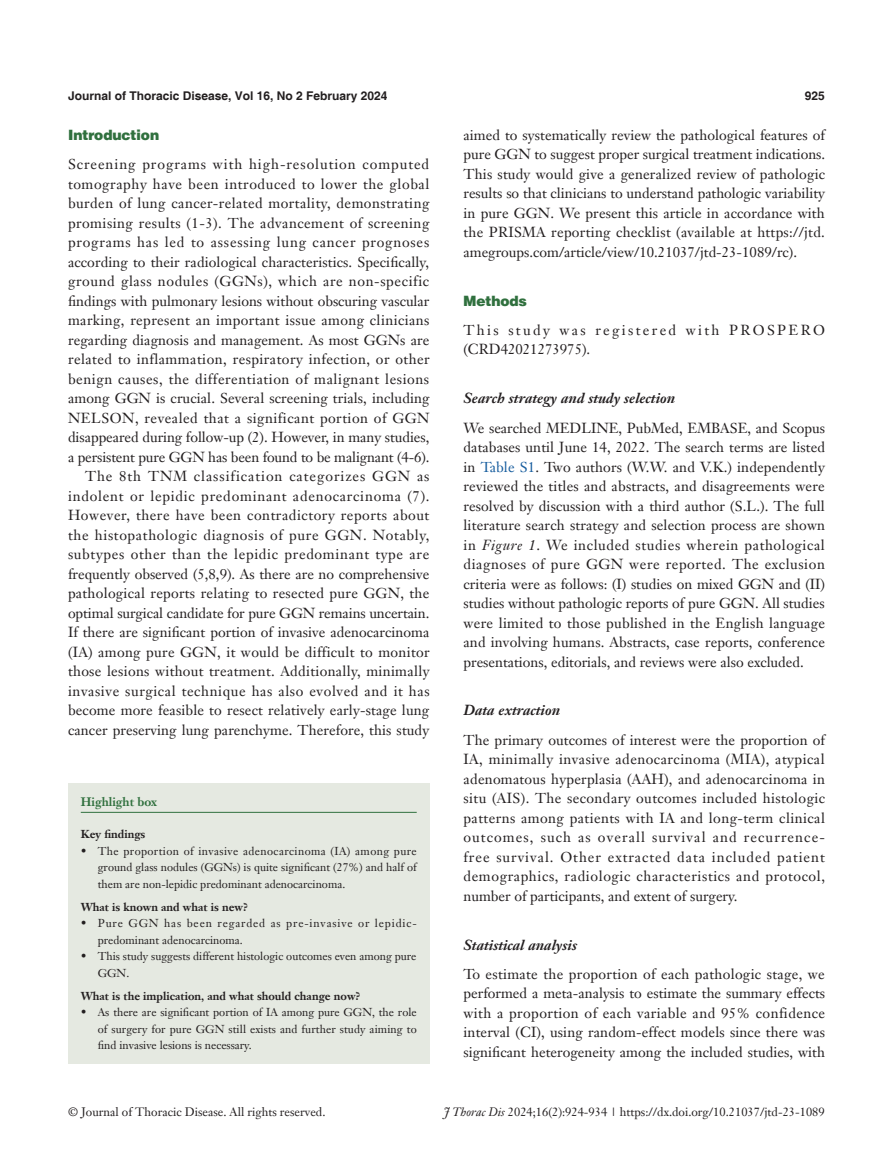
<style>
.page{position:relative;width:893px;height:1170px;background:#fff}
.page>*{position:absolute;margin:0;border:0;box-sizing:border-box;transform-origin:0 0}
.t1{font:14.25px/19.5px "Janson Text LT";color:#231f20;text-align:justify}
._2ji-6_5{font:italic 700 14.25px "Janson Text LT";color:#231f20}
.t2{font:14.25px/19.5px "Janson Text LT";letter-spacing:.165em;color:#231f20}
._1ji-6_5{font:900 14.25px "Helvetica";color:#30703e}
.t3{font:12px "Janson Text LT";color:#231f20}
.t4{font:700 12px "Helvetica";color:#231f20}
.Cite{font:700 12px "Janson Text LT";color:#30703e}
.Cite-2{font:11.25px/16.5px "Janson Text LT";color:#231f20;text-align:justify}
.Cite-3{font:700 11.25px "Janson Text LT";color:#231f20}
.Cite-4{font:11.25px/16.5px "Janson Text LT";letter-spacing:.075em;color:#231f20}
.s1{color:#175d9e}
.s2{font-style:italic}
</style>
<div class="page">
<div style="left:68px;top:782px;width:361px;height:281px;background:#e5e9e1"></div>
<hr style="left:81px;top:811px;width:336px;height:1px;background:#30703e">
<p class="t4" style="left:68px;top:88px;width:321px">Journal of Thoracic Disease, Vol 16, No 2 February 2024</p>
<p class="t4" style="left:805px;top:88px;width:22px">925</p>
<p class="_1ji-6_5" style="left:68px;top:126px;width:93px">Introduction</p>
<p class="t1" style="left:68px;top:154px;width:363px">Screening programs with high-resolution computed tomography have been introduced to lower the global burden of lung cancer-related mortality, demonstrating promising results (1-3). The advancement of screening programs has led to assessing lung cancer prognoses according to their radiological characteristics. Specifically, ground glass nodules (GGNs), which are non-specific findings with pulmonary lesions without obscuring vascular marking, represent an important issue among clinicians regarding diagnosis and management. As most GGNs are related to inflammation, respiratory infection, or other benign causes, the differentiation of malignant lesions among GGN is crucial. Several screening trials, including NELSON, revealed that a significant portion of GGN disappeared during follow-up (2). However, in many studies, a persistent pure GGN has been found to be malignant (4-6).</p>
<p class="t1" style="left:68px;top:466px;width:363px;text-indent:17px">The 8th TNM classification categorizes GGN as indolent or lepidic predominant adenocarcinoma (7).<br>However, there have been contradictory reports about the histopathologic diagnosis of pure GGN. Notably, subtypes other than the lepidic predominant type are frequently observed (5,8,9). As there are no comprehensive pathological reports relating to resected pure GGN, the optimal surgical candidate for pure GGN remains uncertain.<br>If there are significant portion of invasive adenocarcinoma (IA) among pure GGN, it would be difficult to monitor those lesions without treatment. Additionally, minimally invasive surgical technique has also evolved and it has become more feasible to resect relatively early-stage lung cancer preserving lung parenchyme. Therefore, this study</p>
<p class="Cite" style="left:81px;top:794px;width:78px">Highlight box</p>
<p class="Cite-3" style="left:81px;top:827px;width:66px">Key findings</p>
<p class="Cite-2" style="left:98px;top:842px;width:320px;text-indent:-17px">• The proportion of invasive adenocarcinoma (IA) among pure ground glass nodules (GGNs) is quite significant (27%) and half of them are non-lepidic predominant adenocarcinoma.</p>
<p class="Cite-3" style="left:81px;top:899px;width:169px">What is known and what is new?</p>
<p class="Cite-4" style="left:98px;top:915px;width:320px;text-indent:-17px">• Pure GGN has been regarded as pre-invasive or lepidic&shy;predominant adenocarcinoma.</p>
<p class="Cite-2" style="left:98px;top:948px;width:320px;text-indent:-17px">• This study suggests different histologic outcomes even among pure<br>GGN.</p>
<p class="Cite-3" style="left:81px;top:988px;width:281px">What is the implication, and what should change now?</p>
<p class="Cite-2" style="left:98px;top:1003px;width:320px;text-indent:-17px">• As there are significant portion of IA among pure GGN, the role of surgery for pure GGN still exists and further study aiming to find invasive lesions is necessary.</p>
<p class="t1" style="left:463px;top:125px;width:363px">aimed to systematically review the pathological features of pure GGN to suggest proper surgical treatment indications.<br>This study would give a generalized review of pathologic results so that clinicians to understand pathologic variability in pure GGN. We present this article in accordance with the PRISMA reporting checklist (available at https://jtd. amegroups.com/article/view/10.21037/jtd-23-1089/rc).</p>
<p class="_1ji-6_5" style="left:463px;top:291px;width:65px">Methods</p>
<p class="t2" style="left:463px;top:320px;width:363px">This study was registered with PROSPERO (CRD42021273975).</p>
<p class="_2ji-6_5" style="left:463px;top:389px;width:213px">Search strategy and study selection</p>
<p class="t1" style="left:463px;top:417px;width:363px">We searched MEDLINE, PubMed, EMBASE, and Scopus databases until June 14, 2022. The search terms are listed in <span class="s1">Table S1</span>. Two authors (W.W. and V.K.) independently reviewed the titles and abstracts, and disagreements were resolved by discussion with a third author (S.L.). The full literature search strategy and selection process are shown in <span class="s2">Figure 1</span>. We included studies wherein pathological diagnoses of pure GGN were reported. The exclusion criteria were as follows: (I) studies on mixed GGN and (II) studies without pathologic reports of pure GGN. All studies were limited to those published in the English language and involving humans. Abstracts, case reports, conference presentations, editorials, and reviews were also excluded.</p>
<p class="_2ji-6_5" style="left:463px;top:701px;width:98px">Data extraction</p>
<p class="t1" style="left:463px;top:729px;width:363px">The primary outcomes of interest were the proportion of IA, minimally invasive adenocarcinoma (MIA), atypical adenomatous hyperplasia (AAH), and adenocarcinoma in situ (AIS). The secondary outcomes included histologic patterns among patients with IA and long-term clinical outcomes, such as overall survival and recurrence&shy;free survival. Other extracted data included patient demographics, radiologic characteristics and protocol, number of participants, and extent of surgery.</p>
<p class="_2ji-6_5" style="left:463px;top:935px;width:115px">Statistical analysis</p>
<p class="t1" style="left:463px;top:963px;width:363px">To estimate the proportion of each pathologic stage, we performed a meta-analysis to estimate the summary effects with a proportion of each variable and 95% confidence interval (CI), using random-effect models since there was significant heterogeneity among the included studies, with</p>
<p class="t3" style="left:68px;top:1104px;width:259px">© Journal of Thoracic Disease. All rights reserved.</p>
<p class="t3" style="left:444px;top:1104px;width:382px"><span class="s2">J Thorac Dis</span> 2024;16(2):924-934 | https://dx.doi.org/10.21037/jtd-23-1089</p>
</div>
